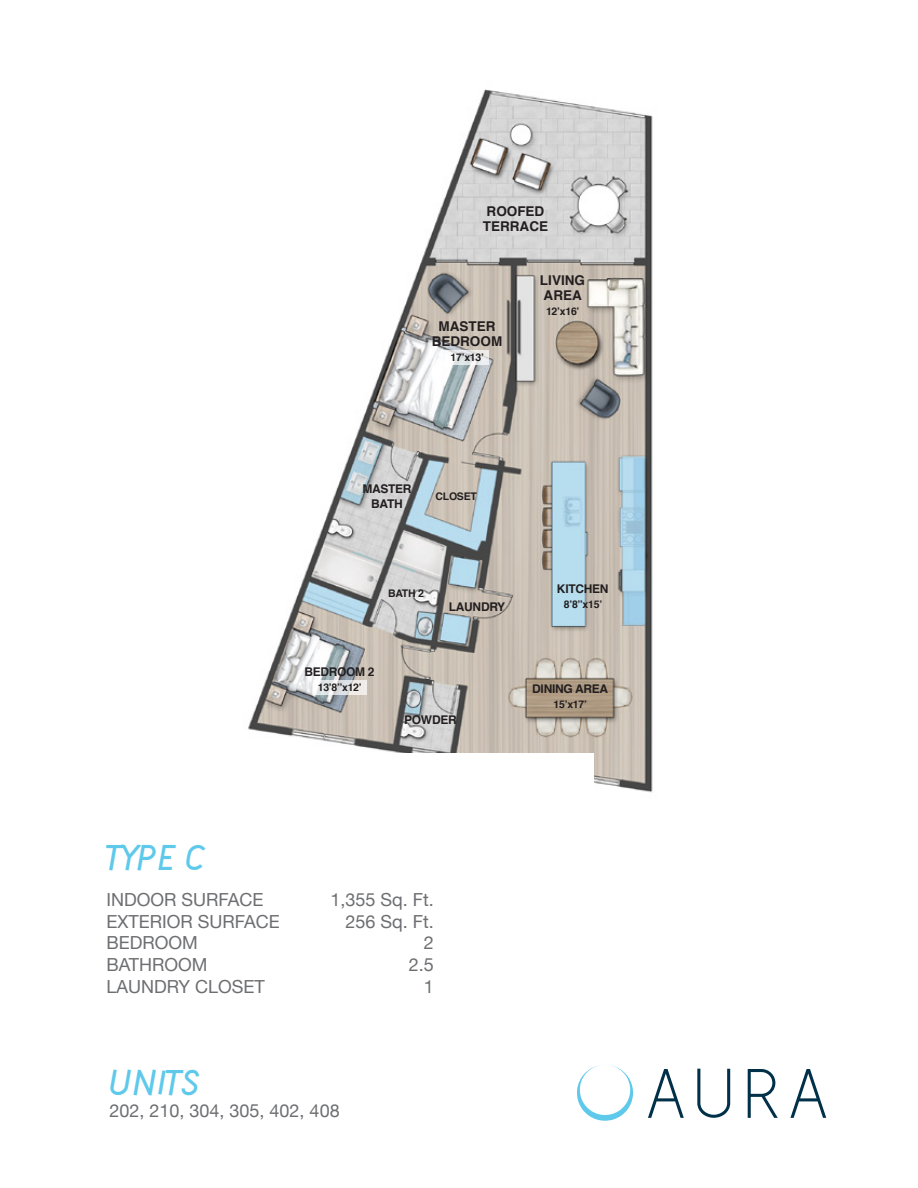
<style>
.page{position:relative;width:918px;height:1188px;background:#fff}
.page>*{position:absolute;margin:0;border:0;box-sizing:border-box;transform-origin:0 0}
.t1{font:italic 700 45px "Acid";color:#5ec9ea}
.t2{font:18px "Helvetica Neue";color:#6d6e71}
.t3{font:700 13.5px/15px "Helvetica";color:#231f20}
.t4{font:700 12px/15px "Helvetica";letter-spacing:-.025em;color:#231f20;text-align:center}
.t5{font:700 10.5px "Helvetica";letter-spacing:-.025em;color:#231f20}
</style>
<div class="page">
<img style="left:248px;top:89px;width:405px;height:704px">
<svg style="left:314px;top:680px;width:53px;height:15px"></svg>
<svg style="left:445px;top:350px;width:44px;height:15px"></svg>
<div style="left:309px;top:753px;width:285px;height:171px;background:#fff"></div>
<svg style="left:648px;top:1069px;width:36px;height:49px"></svg>
<svg style="left:697px;top:1069px;width:33px;height:49px"></svg>
<svg style="left:748px;top:1069px;width:30px;height:49px"></svg>
<svg style="left:790px;top:1069px;width:36px;height:49px"></svg>
<svg style="left:577px;top:1065px;width:56px;height:56px"></svg>
<p class="t3" style="left:483px;top:204px;width:67px">ROOFED<br>TERRACE</p>
<p class="t3" style="left:432px;top:319px;width:72px;text-align:center">MASTER<br>BEDROOM</p>
<p class="t5" style="left:451px;top:349px;width:35px">17’x13’</p>
<p class="t3" style="left:540px;top:273px;width:47px">LIVING<br>AREA</p>
<p class="t5" style="left:546px;top:303px;width:35px">12’x16’</p>
<p class="t4" style="left:362px;top:481px;width:51px">MASTER<br>BATH</p>
<p class="t5" style="left:436px;top:488px;width:43px">CLOSET</p>
<p class="t5" style="left:388px;top:585px;width:37px">BATH 2</p>
<p class="t4" style="left:449px;top:599px;width:58px">LAUNDRY</p>
<p class="t4" style="left:304px;top:665px;width:72px">BEDROOM 2</p>
<p class="t5" style="left:318px;top:679px;width:46px">13’8”x12’</p>
<p class="t4" style="left:404px;top:713px;width:54px">POWDER</p>
<p class="t4" style="left:557px;top:581px;width:53px">KITCHEN</p>
<p class="t5" style="left:564px;top:596px;width:40px">8’8”x15’</p>
<p class="t4" style="left:532px;top:682px;width:77px">DINING AREA</p>
<p class="t5" style="left:554px;top:696px;width:35px">15’x17’</p>
<h1 class="t1" style="left:107px;top:841px;width:102px">TYPE C</h1>
<p class="t2" style="left:106px;top:887px;width:159px">INDOOR SURFACE</p>
<p class="t2" style="left:330px;top:887px;width:105px">1,355 Sq. Ft.</p>
<p class="t2" style="left:106px;top:908px;width:175px">EXTERIOR SURFACE</p>
<p class="t2" style="left:345px;top:908px;width:90px">256 Sq. Ft.</p>
<p class="t2" style="left:106px;top:930px;width:93px">BEDROOM</p>
<p class="t2" style="left:424px;top:930px;width:12px">2</p>
<p class="t2" style="left:106px;top:952px;width:103px">BATHROOM</p>
<p class="t2" style="left:409px;top:952px;width:27px">2.5</p>
<p class="t2" style="left:106px;top:973px;width:160px">LAUNDRY CLOSET</p>
<p class="t2" style="left:424px;top:973px;width:12px">1</p>
<h1 class="t1" style="left:109px;top:1067px;width:93px">UNITS</h1>
<p class="t2" style="left:110px;top:1098px;width:232px">202, 210, 304, 305, 402, 408</p>
</div>
